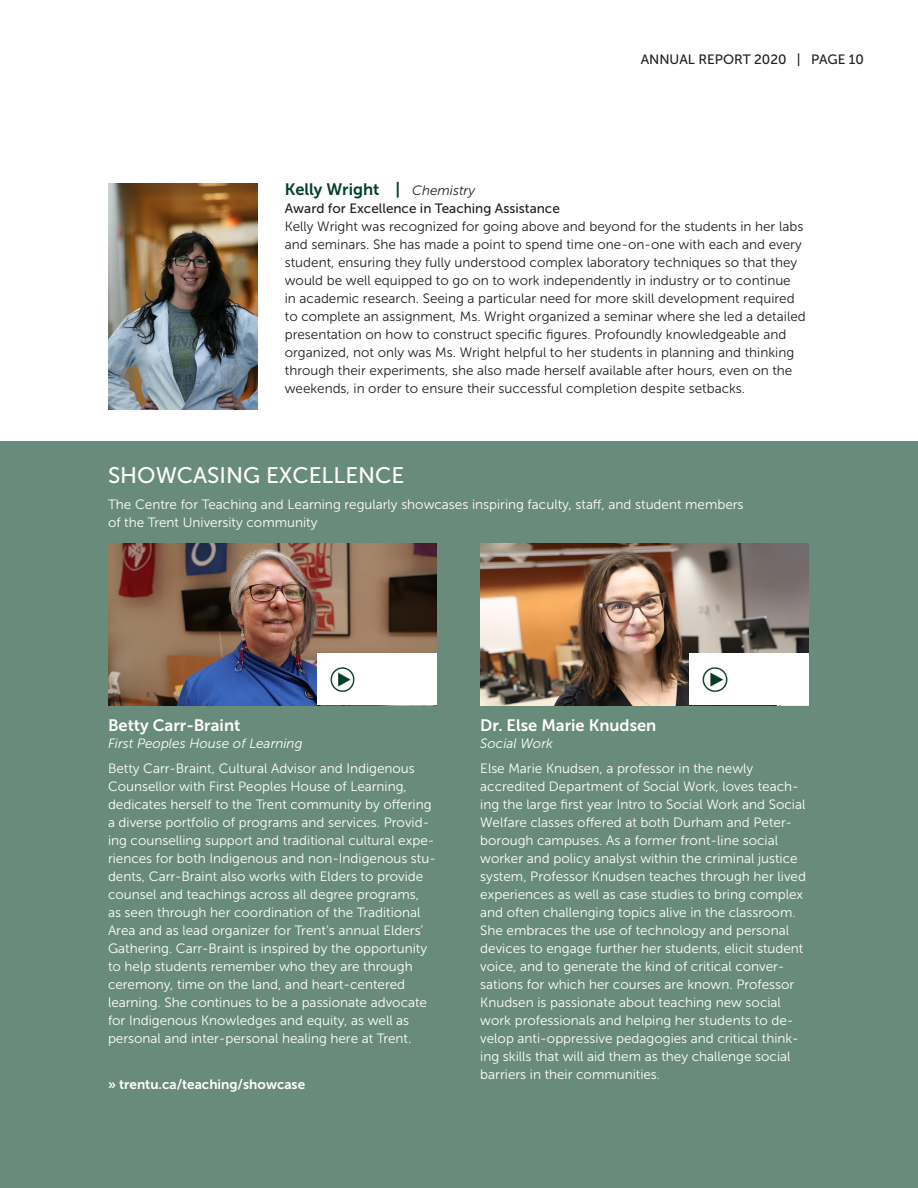
<style>
.page{position:relative;width:918px;height:1188px;background:#fff}
.page>*{position:absolute;margin:0;border:0;box-sizing:border-box;transform-origin:0 0}
.t1{font:22.5px "Museo Sans 500";color:#fff}
.t2{font:16.5px "Museo Sans 700";color:#fff}
.t3{font:16.5px "Museo Sans 700";color:#003e2d}
.t4{font:13.5px/18px "Museo Sans 300";color:#fff}
.t5{font:13.5px/18px "Museo Sans 300";color:#231f20}
.t6{font:13.5px "Museo Sans 500";color:#231f20}
.t7{font:italic 13.5px "Museo Sans 300";color:#fff}
.t8{font:13.5px "Museo Sans 700";color:#fff}
.s1{font-family:"Museo Sans 300";font-style:italic;font-size:13.5px;color:#231f20}
</style>
<div class="page">
<div style="left:0;top:441px;width:918px;height:747px;background:#698b7c"></div>
<img style="left:108px;top:543px;width:328px;height:162px">
<img style="left:480px;top:543px;width:329px;height:162px">
<img style="left:108px;top:183px;width:149px;height:226px">
<hr style="left:0;top:184px;width:1px;height:104px;background:#063e25">
<div style="left:317px;top:654px;width:119px;height:51px;background:#fff"></div>
<img style="left:330px;top:667px;width:25px;height:25px">
<div style="left:689px;top:654px;width:120px;height:51px;background:#fff"></div>
<img style="left:702px;top:667px;width:25px;height:25px">
<p class="t6" style="left:641px;top:52px;width:225px">ANNUAL REPORT 2020 | PAGE 10</p>
<p class="t3" style="left:285px;top:181px;width:192px">Kelly Wright | <span class="s1">Chemistry</span></p>
<p class="t6" style="left:285px;top:201px;width:277px">Award for Excellence in Teaching Assistance</p>
<p class="t5" style="left:285px;top:218px;width:522px">Kelly Wright was recognized for going above and beyond for the students in her labs and seminars. She has made a point to spend time one-on-one with each and every student, ensuring they fully understood complex laboratory techniques so that they would be well equipped to go on to work independently in industry or to continue<br>in academic research. Seeing a particular need for more skill development required to complete an assignment, Ms. Wright organized a seminar where she led a detailed presentation on how to construct specific figures. Profoundly knowledgeable and organized, not only was Ms. Wright helpful to her students in planning and thinking through their experiments, she also made herself available after hours, even on the weekends, in order to ensure their successful completion despite setbacks.</p>
<p class="t1" style="left:108px;top:463px;width:298px">SHOWCASING EXCELLENCE</p>
<p class="t4" style="left:108px;top:495px;width:637px">The Centre for Teaching and Learning regularly showcases inspiring faculty, staff, and student members</p>
<p class="t4" style="left:108px;top:513px;width:211px">of the Trent University community</p>
<p class="t2" style="left:108px;top:716px;width:134px">Betty Carr-Braint</p>
<p class="t7" style="left:108px;top:736px;width:196px">First Peoples House of Learning</p>
<p class="t4" style="left:108px;top:760px;width:330px">Betty Carr-Braint, Cultural Advisor and Indigenous Counsellor with First Peoples House of Learning, dedicates herself to the Trent community by offering a diverse portfolio of programs and services. Provid&shy;ing counselling support and traditional cultural expe&shy;riences for both Indigenous and non-Indigenous stu&shy;dents, Carr-Braint also works with Elders to provide counsel and teachings across all degree programs,<br>as seen through her coordination of the Traditional Area and as lead organizer for Trent’s annual Elders’ Gathering. Carr-Braint is inspired by the opportunity to help students remember who they are through ceremony, time on the land, and heart-centered learning. She continues to be a passionate advocate for Indigenous Knowledges and equity, as well as personal and inter-personal healing here at Trent.</p>
<p class="t8" style="left:108px;top:1077px;width:199px">» trentu.ca/teaching/showcase</p>
<p class="t2" style="left:480px;top:716px;width:178px">Dr. Else Marie Knudsen</p>
<p class="t7" style="left:480px;top:736px;width:74px">Social Work</p>
<p class="t4" style="left:480px;top:760px;width:275px">Else Marie Knudsen, a professor in the newly</p>
<p class="t4" style="left:480px;top:778px;width:327px">accredited Department of Social Work, loves teach&shy;ing the large first year Intro to Social Work and Social Welfare classes offered at both Durham and Peter&shy;borough campuses. As a former front-line social worker and policy analyst within the criminal justice system, Professor Knudsen teaches through her lived experiences as well as case studies to bring complex and often challenging topics alive in the classroom.<br>She embraces the use of technology and personal devices to engage further her students, elicit student voice, and to generate the kind of critical conver&shy;sations for which her courses are known. Professor Knudsen is passionate about teaching new social work professionals and helping her students to de&shy;velop anti-oppressive pedagogies and critical think&shy;ing skills that will aid them as they challenge social barriers in their communities.</p>
</div>
